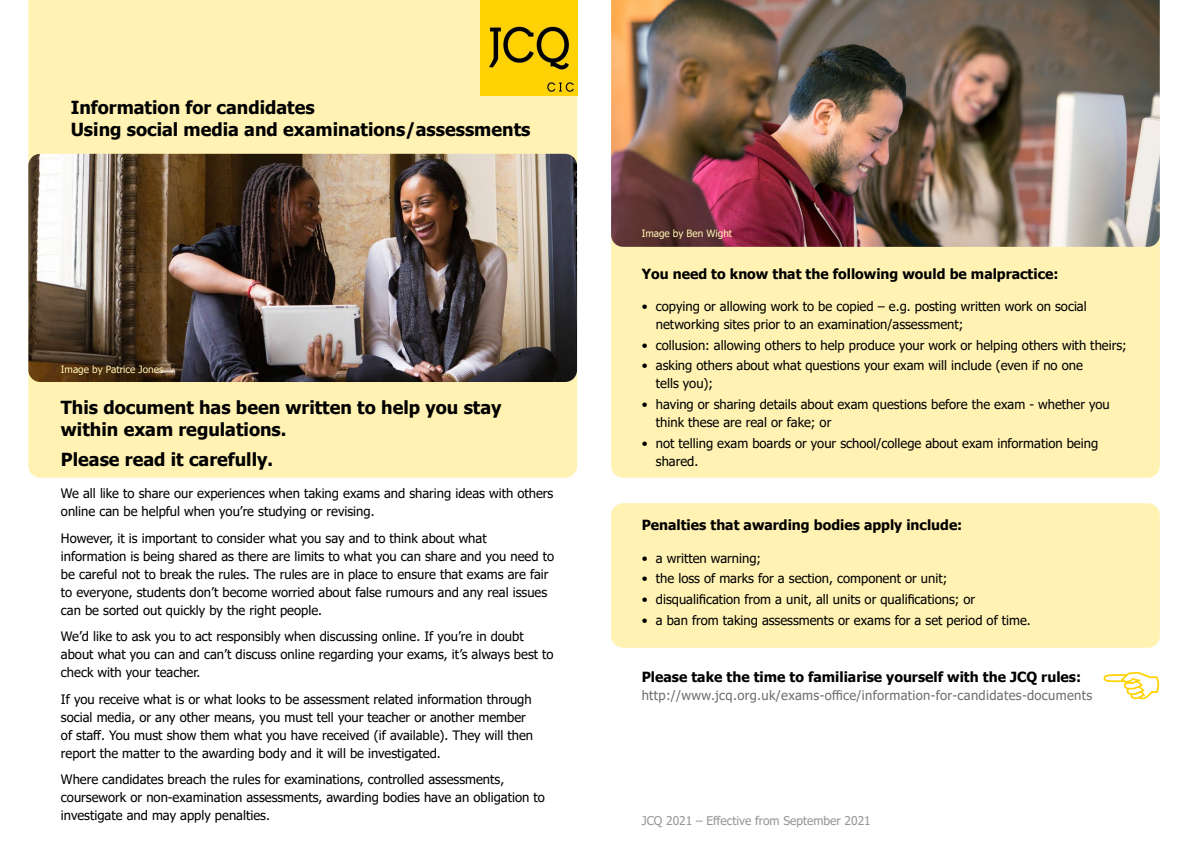
<style>
.page{position:relative;width:1191px;height:842px;background:#fff}
.page>*{position:absolute;margin:0;border:0;box-sizing:border-box;transform-origin:0 0}
.t1{font:700 18px/22px "Tahoma";color:#000}
.t2{font:700 14px "Tahoma";color:#000}
.t3{font:13px/18px "Tahoma";color:#000}
.t4{font:13px "Tahoma";letter-spacing:.025em;color:#6d6e71}
.t5{font:12px "Tahoma";color:#939598}
.t6{font:10px "Tahoma";color:#fff2b3}
</style>
<div class="page">
<div style="left:611px;top:220px;width:548px;height:258px;background:#fff2b3;border-radius:12px"></div>
<img style="left:611px;top:0;width:548px;height:247px">
<div style="left:611px;top:503px;width:548px;height:145px;background:#fff2b3;border-radius:12px"></div>
<div style="left:28px;top:0;width:549px;height:478px;background:#fff2b3"></div>
<img style="left:480px;top:1px;width:97px;height:94px">
<img style="left:28px;top:154px;width:549px;height:228px">
<h1 class="t1" style="left:71px;top:98px;width:461px">Information for candidates<br>Using social media and examinations/assessments</h1>
<p class="t6" style="left:61px;top:365px;width:104px">Image by Patrice Jones</p>
<h1 class="t1" style="left:61px;top:397px;width:442px">This document has been written to help you stay within exam regulations.</h1>
<h1 class="t1" style="left:61px;top:450px;width:214px">Please read it carefully.</h1>
<p class="t3" style="left:61px;top:485px;width:494px">We all like to share our experiences when taking exams and sharing ideas with others online can be helpful when you’re studying or revising.</p>
<p class="t3" style="left:61px;top:530px;width:494px">However, it is important to consider what you say and to think about what information is being shared as there are limits to what you can share and you need to be careful not to break the rules. The rules are in place to ensure that exams are fair to everyone, students don’t become worried about false rumours and any real issues can be sorted out quickly by the right people.</p>
<p class="t3" style="left:61px;top:629px;width:494px">We’d like to ask you to act responsibly when discussing online. If you’re in doubt about what you can and can’t discuss online regarding your exams, it’s always best to check with your teacher.</p>
<p class="t3" style="left:61px;top:691px;width:474px">If you receive what is or what looks to be assessment related information through social media, or any other means, you must tell your teacher or another member of staff. You must show them what you have received (if available). They will then report the matter to the awarding body and it will be investigated.</p>
<p class="t3" style="left:61px;top:772px;width:485px">Where candidates breach the rules for examinations, controlled assessments, coursework or non-examination assessments, awarding bodies have an obligation to investigate and may apply penalties.</p>
<p class="t6" style="left:641px;top:230px;width:92px">Image by Ben Wight</p>
<p class="t2" style="left:641px;top:268px;width:418px">You need to know that the following would be malpractice:</p>
<p class="t3" style="left:656px;top:298px;width:432px;text-indent:-14px">• copying or allowing work to be copied – e.g. posting written work on social networking sites prior to an examination/assessment;</p>
<p class="t3" style="left:641px;top:337px;width:486px">• collusion: allowing others to help produce your work or helping others with theirs;</p>
<p class="t3" style="left:656px;top:358px;width:428px;text-indent:-14px">• asking others about what questions your exam will include (even if no one tells you);</p>
<p class="t3" style="left:656px;top:397px;width:455px;text-indent:-14px">• having or sharing details about exam questions before the exam - whether you think these are real or fake; or</p>
<p class="t3" style="left:656px;top:435px;width:444px;text-indent:-14px">• not telling exam boards or your school/college about exam information being shared.</p>
<p class="t2" style="left:641px;top:520px;width:322px">Penalties that awarding bodies apply include:</p>
<p class="t3" style="left:641px;top:550px;width:121px">• a written warning;</p>
<p class="t3" style="left:641px;top:571px;width:307px">• the loss of marks for a section, component or unit;</p>
<p class="t3" style="left:641px;top:592px;width:335px">• disqualification from a unit, all units or qualifications; or</p>
<p class="t3" style="left:641px;top:612px;width:391px">• a ban from taking assessments or exams for a set period of time.</p>
<p class="t2" style="left:641px;top:671px;width:441px">Please take the time to familiarise yourself with the JCQ rules:</p>
<p class="t4" style="left:641px;top:686px;width:452px">http://www.jcq.org.uk/exams-office/information-for-candidates-documents</p>
<p class="t5" style="left:641px;top:813px;width:231px">JCQ 2021 – Effective from September 2021</p>
</div>
